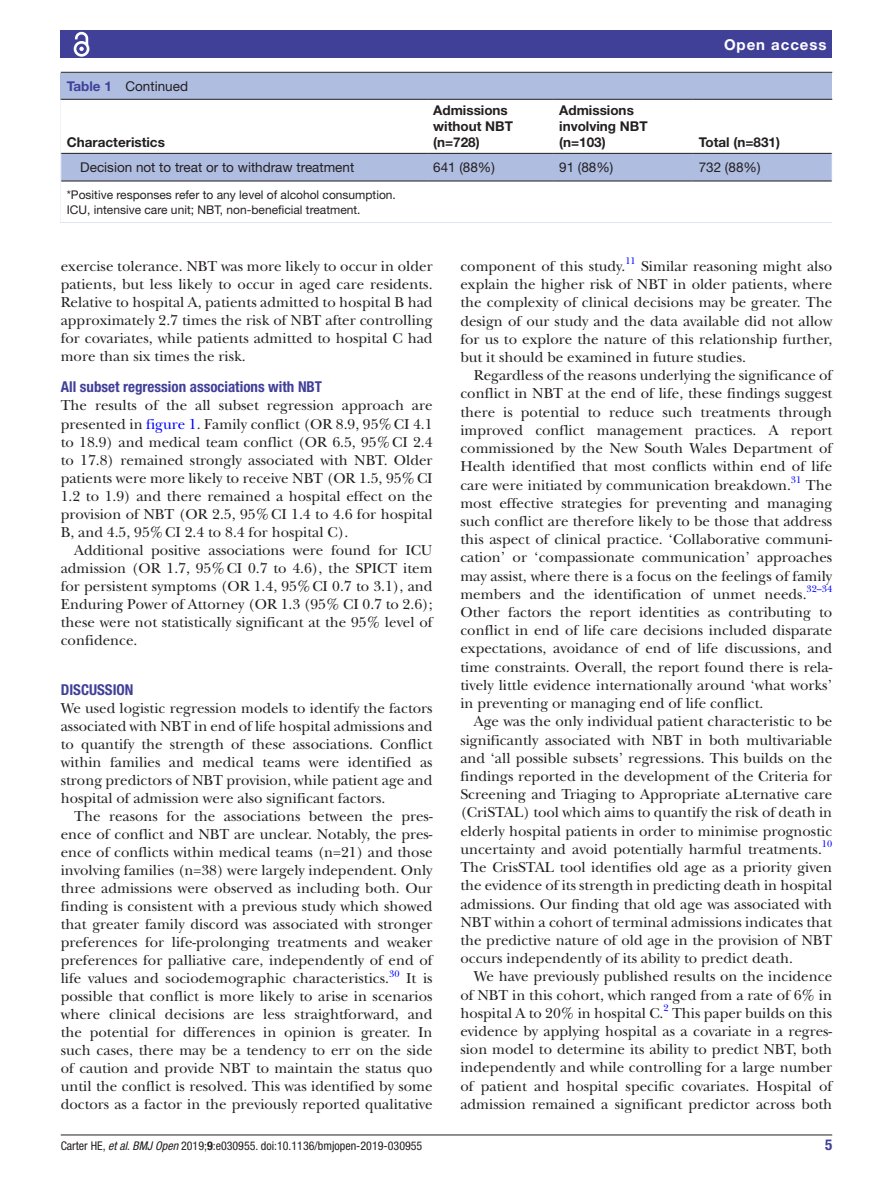
<style>
.page{position:relative;width:893px;height:1191px;background:#fff}
.page>*{position:absolute;margin:0;border:0;box-sizing:border-box;transform-origin:0 0}
.t1{font:15px/18.1px "New Baskerville";color:#231f20;text-align:justify}
.t2{font:700 condensed 15px "Helvetica Neue LT Std";color:#414099}
.t3{font:700 15px "Helvetica Neue LT Std";letter-spacing:.065em;color:#fff}
.t4{font:700 13.5px/16.2px "Helvetica Neue LT Std";color:#231f20}
.t5{font:13.5px "Helvetica Neue LT Std";color:#231f20}
.t6{font:12px/15px "Helvetica Neue LT Std";color:#231f20}
.t7{font:condensed 12px "Helvetica Neue LT Std";color:#231f20}
.t8{font:9.9px "New Baskerville";color:#00f}
.s1{font-weight:700;color:#414099}
.s2{color:#00f}
.s3{font-style:italic}
.s4{font-weight:700}
</style>
<div class="page">
<hr style="left:61px;top:1134px;width:771px;height:1px;background:#231f20">
<div style="left:61px;top:31px;width:771px;height:27px;background:#414099"></div>
<svg style="left:73px;top:31px;width:17px;height:26px"></svg>
<div style="left:61px;top:91px;width:771px;height:132px;background:#afbde1"></div>
<div style="left:61px;top:100px;width:771px;height:123px;background:#fff"></div>
<hr style="left:61px;top:99px;width:366px;height:1px;background:#231f20">
<hr style="left:427px;top:99px;width:126px;height:1px;background:#231f20">
<hr style="left:553px;top:99px;width:140px;height:1px;background:#231f20">
<hr style="left:693px;top:99px;width:139px;height:1px;background:#231f20">
<hr style="left:427px;top:181px;width:126px;height:1px;background:#231f20">
<hr style="left:553px;top:181px;width:140px;height:1px;background:#231f20">
<hr style="left:693px;top:181px;width:139px;height:1px;background:#231f20">
<hr style="left:61px;top:181px;width:366px;height:1px;background:#231f20">
<svg style="left:60px;top:153px;width:773px;height:28px"></svg>
<hr style="left:67px;top:198px;width:765px;height:1px;background:#fff">
<hr style="left:67px;top:213px;width:765px;height:1px;background:#fff">
<div style="left:61px;top:73px;width:771px;height:18px;background:#afbde1"></div>
<hr style="left:61px;top:72px;width:771px;height:1px;background:#231f20">
<p class="t5" style="left:67px;top:78px;width:123px"><span class="s1">Table 1</span> Continued</p>
<p class="t4" style="left:67px;top:134px;width:100px">Characteristics</p>
<p class="t4" style="left:433px;top:102px;width:81px">Admissions without NBT (n=728)</p>
<p class="t4" style="left:559px;top:102px;width:90px">Admissions involving NBT (n=103)</p>
<p class="t3" style="left:724px;top:35px;width:104px">Open access</p>
<p class="t4" style="left:699px;top:134px;width:83px">Total (n=831)</p>
<p class="t5" style="left:80px;top:159px;width:276px">Decision not to treat or to withdraw treatment</p>
<p class="t5" style="left:433px;top:159px;width:63px">641 (88%)</p>
<p class="t5" style="left:559px;top:159px;width:56px">91 (88%)</p>
<p class="t5" style="left:699px;top:159px;width:63px">732 (88%)</p>
<p class="t6" style="left:67px;top:187px;width:331px">*Positive responses refer to any level of alcohol consumption.<br>ICU, intensive care unit; NBT, non-beneficial treatment.</p>
<p class="t1" style="left:61px;top:257px;width:373px">exercise tolerance. NBT was more likely to occur in older patients, but less likely to occur in aged care residents.<br>Relative to hospital A, patients admitted to hospital B had approximately 2.7 times the risk of NBT after controlling for covariates, while patients admitted to hospital C had more than six times the risk.</p>
<p class="t2" style="left:61px;top:378px;width:246px">All subset regression associations with NBT</p>
<p class="t1" style="left:61px;top:397px;width:373px">The results of the all subset regression approach are presented in <span class="s2">figure 1</span>. Family conflict (OR 8.9, 95%CI 4.1 to 18.9) and medical team conflict (OR 6.5, 95%CI 2.4 to 17.8) remained strongly associated with NBT. Older patients were more likely to receive NBT (OR 1.5, 95%CI 1.2 to 1.9) and there remained a hospital effect on the provision of NBT (OR 2.5, 95%CI 1.4 to 4.6 for hospital B, and 4.5, 95%CI 2.4 to 8.4 for hospital C).</p>
<p class="t1" style="left:61px;top:541px;width:373px;text-indent:14px">Additional positive associations were found for ICU admission (OR 1.7, 95%CI 0.7 to 4.6), the SPICT item for persistent symptoms (OR 1.4, 95%CI 0.7 to 3.1), and Enduring Power of Attorney (OR 1.3 (95% CI 0.7 to 2.6); these were not statistically significant at the 95% level of confidence.</p>
<p class="t2" style="left:61px;top:681px;width:45px">Discussio</p>
<p class="t2" style="left:125px;top:681px;width:10px">n</p>
<p class="t1" style="left:61px;top:699px;width:373px">We used logistic regression models to identify the factors associated with NBT in end of life hospital admissions and to quantify the strength of these associations. Conflict within families and medical teams were identified as strong predictors of NBT provision, while patient age and hospital of admission were also significant factors.</p>
<p class="t1" style="left:61px;top:807px;width:373px;text-indent:14px">The reasons for the associations between the pres&shy;ence of conflict and NBT are unclear. Notably, the pres&shy;ence of conflicts within medical teams (n=21) and those involving families (n=38) were largely independent. Only three admissions were observed as including both. Our finding is consistent with a previous study which showed that greater family discord was associated with stronger preferences for life-prolonging treatments and weaker preferences for palliative care, independently of end of life values and sociodemographic characteristics.</p>
<p class="t8" style="left:389px;top:967px;width:12px">30</p>
<p class="t1" style="left:61px;top:969px;width:373px;text-indent:345px">It is possible that conflict is more likely to arise in scenarios where clinical decisions are less straightforward, and the potential for differences in opinion is greater. In such cases, there may be a tendency to err on the side of caution and provide NBT to maintain the status quo until the conflict is resolved. This was identified by some doctors as a factor in the previously reported qualitative</p>
<p class="t1" style="left:460px;top:257px;width:167px">component of this study.</p>
<p class="t8" style="left:625px;top:255px;width:12px">11</p>
<p class="t1" style="left:460px;top:257px;width:373px;text-indent:181px">Similar reasoning might also explain the higher risk of NBT in older patients, where the complexity of clinical decisions may be greater. The design of our study and the data available did not allow for us to explore the nature of this relationship further, but it should be examined in future studies.</p>
<p class="t1" style="left:460px;top:366px;width:373px;text-indent:14px">Regardless of the reasons underlying the significance of conflict in NBT at the end of life, these findings suggest there is potential to reduce such treatments through improved conflict management practices. A report commissioned by the New South Wales Department of Health identified that most conflicts within end of life care were initiated by communication breakdown.</p>
<p class="t8" style="left:791px;top:474px;width:12px">31</p>
<p class="t1" style="left:460px;top:476px;width:373px;text-indent:345px">The most effective strategies for preventing and managing such conflict are therefore likely to be those that address this aspect of clinical practice. ‘Collaborative communi&shy;cation’ or ‘compassionate communication’ approaches may assist, where there is a focus on the feelings of family members and the identification of unmet needs.</p>
<p class="t8" style="left:807px;top:583px;width:27px">32–34</p>
<p class="t1" style="left:460px;top:603px;width:373px">Other factors the report identities as contributing to conflict in end of life care decisions included disparate expectations, avoidance of end of life discussions, and time constraints. Overall, the report found there is rela&shy;tively little evidence internationally around ‘what works’ in preventing or managing end of life conflict.</p>
<p class="t1" style="left:460px;top:712px;width:373px;text-indent:14px">Age was the only individual patient characteristic to be significantly associated with NBT in both multivariable and ‘all possible subsets’ regressions. This builds on the findings reported in the development of the Criteria for Screening and Triaging to Appropriate aLternative care (CriSTAL) tool which aims to quantify the risk of death in elderly hospital patients in order to minimise prognostic uncertainty and avoid potentially harmful treatments.<sup>10<br></sup>The CrisSTAL tool identifies old age as a priority given the evidence of its strength in predicting death in hospital admissions. Our finding that old age was associated with NBT within a cohort of terminal admissions indicates that the predictive nature of old age in the provision of NBT occurs independently of its ability to predict death.</p>
<p class="t1" style="left:460px;top:967px;width:373px;text-indent:14px">We have previously published results on the incidence of NBT in this cohort, which ranged from a rate of 6% in hospital A to 20% in hospital C.<sup>2</sup> This paper builds on this evidence by applying hospital as a covariate in a regres&shy;sion model to determine its ability to predict NBT, both independently and while controlling for a large number of patient and hospital specific covariates. Hospital of admission remained a significant predictor across both</p>
<p class="t7" style="left:61px;top:1138px;width:363px">Carter HE, <span class="s3">et al</span>. <span class="s3">BMJ Open</span> 2019;<span class="s4">9</span>:e030955. doi:10.1136/bmjopen-2019-030955</p>
<p class="t2" style="left:825px;top:1135px;width:9px">5</p>
</div>
